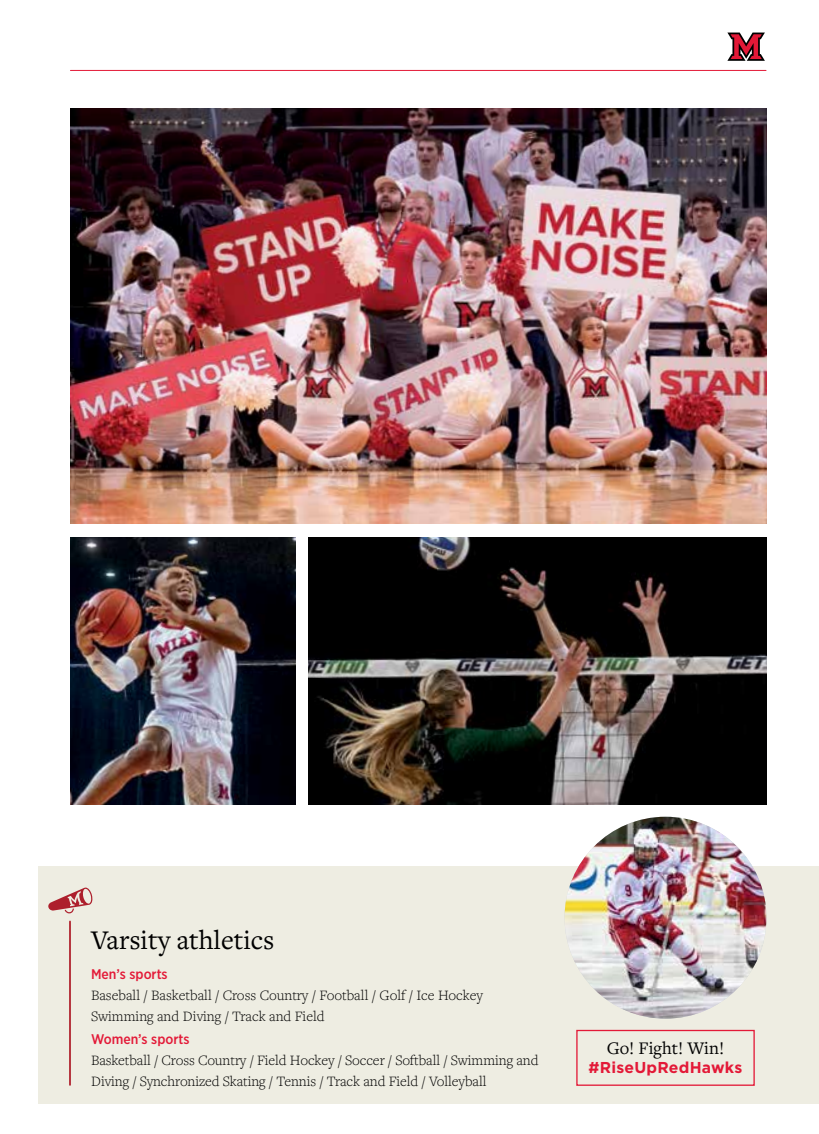
<style>
.page{position:relative;width:819px;height:1134px;background:#fff}
.page>*{position:absolute;margin:0;border:0;box-sizing:border-box;transform-origin:0 0}
.t1{font:28px "Freight Text Pro";color:#000}
.t2{font:18.38px "Freight Text Pro";color:#000}
.t3{font:700 15.75px "Gotham";letter-spacing:.015em;color:#e31937}
.t4{font:300 14.88px/21px "Freight Text Pro";letter-spacing:-.005em;color:#000}
.t5{font:500 14px "Gotham Narrow";color:#e31937}
</style>
<div class="page">
<hr style="left:70px;top:70px;width:696px;height:1px;background:#e31937">
<div style="left:38px;top:866px;width:781px;height:238px;background:#eeede2"></div>
<img style="left:565px;top:817px;width:201px;height:202px;border-radius:101px">
<img style="left:70px;top:537px;width:225px;height:267px">
<img style="left:70px;top:108px;width:697px;height:416px">
<img style="left:309px;top:537px;width:457px;height:267px">
<div style="left:576px;top:1030px;width:179px;height:56px;border:1px solid #e31937"></div>
<hr style="left:69px;top:921px;width:2px;height:164px;background:#af1f2b">
<svg style="left:727px;top:32px;width:38px;height:29px"></svg>
<svg style="left:48px;top:888px;width:45px;height:25px"></svg>
<h4 class="t1" style="left:91px;top:922px;width:185px">Varsity athletics</h4>
<h5 class="t5" style="left:91px;top:965px;width:78px">Men’s sports</h5>
<p class="t4" style="left:91px;top:984px;width:394px">Baseball / Basketball / Cross Country / Football / Golf / Ice Hockey</p>
<p class="t4" style="left:91px;top:1005px;width:235px">Swimming and Diving / Track and Field</p>
<h5 class="t5" style="left:91px;top:1030px;width:100px">Women’s sports</h5>
<p class="t4" style="left:91px;top:1049px;width:449px">Basketball / Cross Country / Field Hockey / Soccer / Softball / Swimming and<br>Diving / Synchronized Skating / Tennis / Track and Field / Volleyball</p>
<p class="t2" style="left:607px;top:1036px;width:119px">Go! Fight! Win!</p>
<p class="t3" style="left:589px;top:1057px;width:155px">#RiseUpRedHawks</p>
</div>
